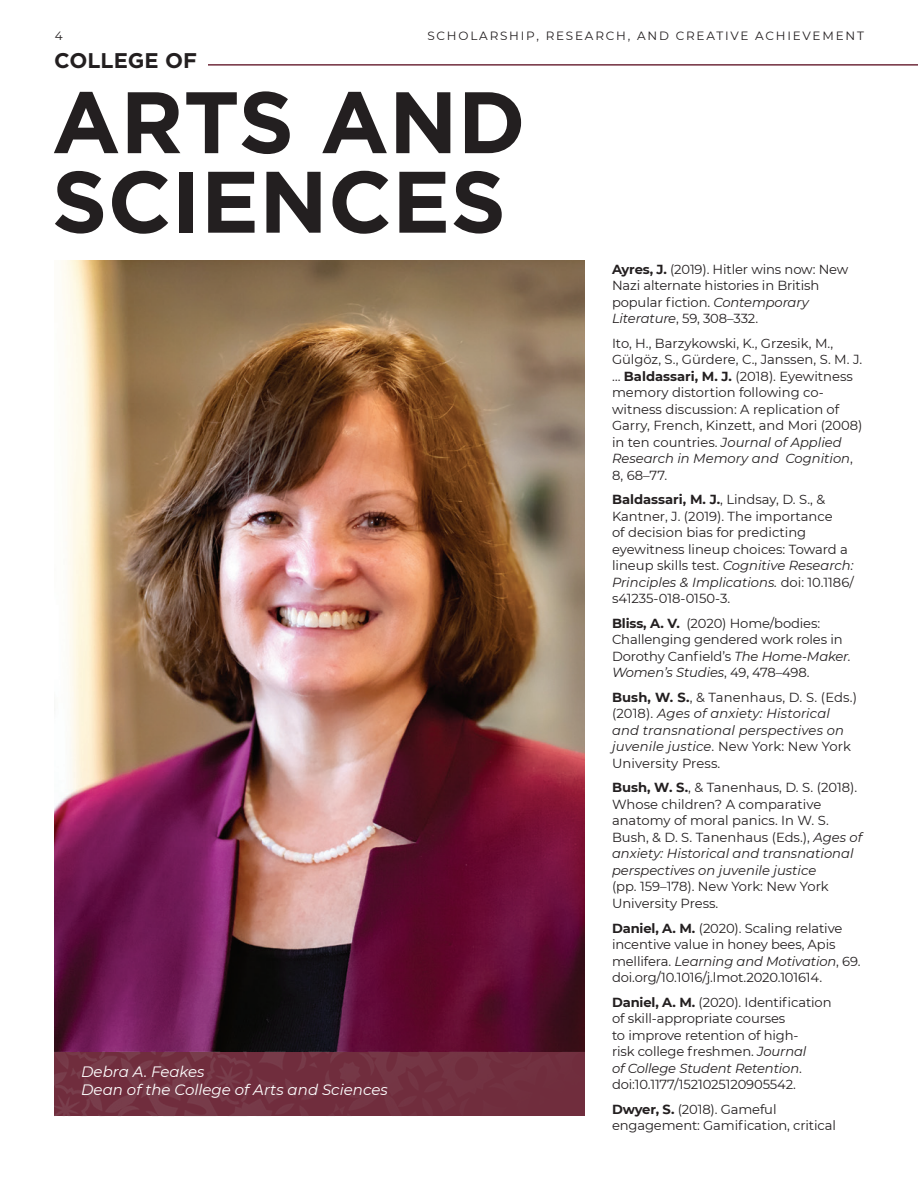
<style>
.page{position:relative;width:918px;height:1188px;background:#fff}
.page>*{position:absolute;margin:0;border:0;box-sizing:border-box;transform-origin:0 0}
.t1{font:700 87px/79.5px "Gotham";color:#231f20}
.t2{font:700 21.15px "Gotham";color:#231f20}
.t3{font:italic 15px/18px "Montserrat";color:#fff}
.t4{font:13.2px/16.5px "Montserrat";letter-spacing:-.01em;color:#231f20}
.t5{font:italic 13.2px/16.5px "Montserrat";letter-spacing:.01em;color:#231f20}
.t6{font:12px "Montserrat";letter-spacing:.15em;color:#231f20}
.s1{font-weight:700}
.s2{font-style:italic}
.s3{font-weight:700;font-style:normal}
.s4{font-style:normal}
</style>
<div class="page">
<hr style="left:54px;top:64px;width:864px;height:2px;background:#702d3d">
<img style="left:55px;top:261px;width:530px;height:791px">
<div style="left:2px;top:53px;width:206px;height:26px;background:#fff"></div>
<img style="left:55px;top:1052px;width:529px;height:64px">
<p class="t6" style="left:55px;top:28px;width:9px">4</p>
<p class="t6" style="left:427px;top:28px;width:438px">SCHOLARSHIP, RESEARCH, AND CREATIVE ACHIEVEMENT</p>
<h2 class="t2" style="left:54px;top:48px;width:144px">COLLEGE OF</h2>
<h1 class="t1" style="left:52px;top:80px;width:475px">ARTS AND<br>SCIENCES</h1>
<p class="t3" style="left:81px;top:1062px;width:308px">Debra A. Feakes<br>Dean of the College of Arts and Sciences</p>
<p class="t4" style="left:612px;top:260px;width:238px"><span class="s1">Ayres, J.</span> (2019). Hitler wins now: New Nazi alternate histories in British popular fiction. <span class="s2">Contemporary Literature</span>, 59, 308–332.</p>
<p class="t4" style="left:612px;top:334px;width:252px">Ito, H., Barzykowski, K., Grzesik, M., Gülgöz, S., Gürdere, C., Janssen, S. M. J. … <span class="s1">Baldassari, M. J.</span> (2018). Eyewitness memory distortion following co&shy;witness discussion: A replication of Garry, French, Kinzett, and Mori (2008) in ten countries. <span class="s2">Journal of Applied Research in Memory and Cognition</span>, 8, 68–77.</p>
<p class="t4" style="left:612px;top:491px;width:243px"><span class="s1">Baldassari, M. J.</span>, Lindsay, D. S., &amp; Kantner, J. (2019). The importance<br>of decision bias for predicting eyewitness lineup choices: Toward a lineup skills test. <span class="s2">Cognitive Research:<br>Principles &amp; Implications.</span> doi: 10.1186/ s41235-018-0150-3.</p>
<p class="t4" style="left:612px;top:614px;width:241px"><span class="s1">Bliss, A. V.</span> (2020) Home/bodies:<br>Challenging gendered work roles in Dorothy Canfield’s <span class="s2">The Home-Maker.<br>Women’s Studies</span>, 49, 478–498.</p>
<p class="t5" style="left:612px;top:688px;width:247px"><span class="s3">Bush, W. S.</span><span class="s4">, &amp; Tanenhaus, D. S. (Eds.) (2018).</span> Ages of anxiety: Historical and transnational perspectives on juvenile justice<span class="s4">. New York: New York<br>University Press.</span></p>
<p class="t4" style="left:612px;top:779px;width:252px"><span class="s1">Bush, W. S.</span>, &amp; Tanenhaus, D. S. (2018).<br>Whose children? A comparative anatomy of moral panics. In W. S.<br>Bush, &amp; D. S. Tanenhaus (Eds.), <span class="s2">Ages of anxiety: Historical and transnational perspectives on juvenile justice</span></p>
<p class="t4" style="left:612px;top:878px;width:218px">(pp. 159–178). New York: New York<br>University Press.</p>
<p class="t4" style="left:612px;top:919px;width:250px"><span class="s1">Daniel, A. M.</span> (2020). Scaling relative incentive value in honey bees, Apis mellifera. <span class="s2">Learning and Motivation</span>, 69. doi.org/10.1016/j.lmot.2020.101614.</p>
<p class="t4" style="left:612px;top:993px;width:221px"><span class="s1">Daniel, A. M.</span> (2020). Identification of skill-appropriate courses<br>to improve retention of high-<br>risk college freshmen. <span class="s2">Journal<br>of College Student Retention</span>. doi:10.1177/1521025120905542.</p>
<p class="t4" style="left:612px;top:1100px;width:225px"><span class="s1">Dwyer, S.</span> (2018). Gameful engagement: Gamification, critical</p>
</div>
